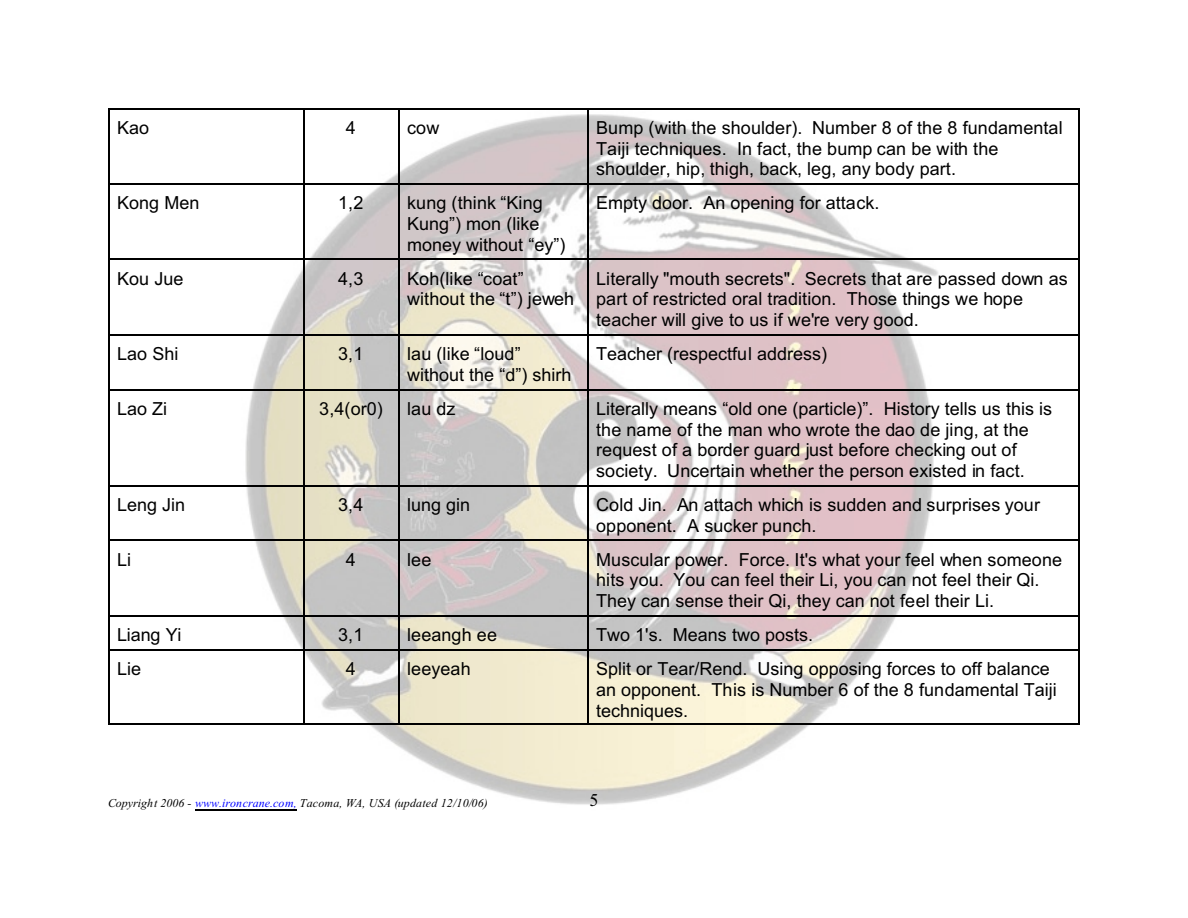
<style>
.page{position:relative;width:1188px;height:918px;background:#fff}
.page>*{position:absolute;margin:0;border:0;box-sizing:border-box;transform-origin:0 0}
.t1{font:18px/20.7px "Arial";letter-spacing:.005em;color:#000}
.t2{font:18px "Times New Roman";color:#000}
.t3{font:italic 12px "Times New Roman";color:#000}
.s1{color:#00f}
</style>
<div class="page">
<img style="left:240px;top:110px;width:707px;height:695px">
<hr style="left:195px;top:809px;width:102px;height:1px;background:#000">
<hr style="left:108px;top:108px;width:1px;height:75px;background:#000">
<hr style="left:108px;top:108px;width:196px;height:1px;background:#000">
<hr style="left:304px;top:108px;width:1px;height:75px;background:#000">
<hr style="left:304px;top:108px;width:94px;height:1px;background:#000">
<hr style="left:398px;top:108px;width:2px;height:75px;background:#000">
<hr style="left:398px;top:108px;width:189px;height:1px;background:#000">
<hr style="left:587px;top:108px;width:2px;height:75px;background:#000">
<hr style="left:1079px;top:108px;width:1px;height:75px;background:#000">
<hr style="left:587px;top:108px;width:493px;height:1px;background:#000">
<hr style="left:108px;top:183px;width:1px;height:76px;background:#000">
<hr style="left:108px;top:183px;width:196px;height:2px;background:#000">
<hr style="left:304px;top:183px;width:1px;height:76px;background:#000">
<hr style="left:304px;top:183px;width:94px;height:2px;background:#000">
<hr style="left:398px;top:183px;width:2px;height:76px;background:#000">
<hr style="left:398px;top:183px;width:189px;height:2px;background:#000">
<hr style="left:587px;top:183px;width:2px;height:76px;background:#000">
<hr style="left:1079px;top:183px;width:1px;height:76px;background:#000">
<hr style="left:587px;top:183px;width:493px;height:2px;background:#000">
<hr style="left:108px;top:259px;width:1px;height:75px;background:#000">
<hr style="left:108px;top:259px;width:196px;height:1px;background:#000">
<hr style="left:304px;top:259px;width:1px;height:75px;background:#000">
<hr style="left:304px;top:259px;width:94px;height:1px;background:#000">
<hr style="left:398px;top:259px;width:2px;height:75px;background:#000">
<hr style="left:398px;top:259px;width:189px;height:1px;background:#000">
<hr style="left:587px;top:259px;width:2px;height:75px;background:#000">
<hr style="left:1079px;top:259px;width:1px;height:75px;background:#000">
<hr style="left:587px;top:259px;width:493px;height:1px;background:#000">
<hr style="left:108px;top:334px;width:1px;height:55px;background:#000">
<hr style="left:108px;top:334px;width:196px;height:2px;background:#000">
<hr style="left:304px;top:334px;width:1px;height:55px;background:#000">
<hr style="left:304px;top:334px;width:94px;height:2px;background:#000">
<hr style="left:398px;top:334px;width:2px;height:55px;background:#000">
<hr style="left:398px;top:334px;width:189px;height:2px;background:#000">
<hr style="left:587px;top:334px;width:2px;height:55px;background:#000">
<hr style="left:1079px;top:334px;width:1px;height:55px;background:#000">
<hr style="left:587px;top:334px;width:493px;height:2px;background:#000">
<hr style="left:108px;top:389px;width:1px;height:96px;background:#000">
<hr style="left:108px;top:389px;width:196px;height:1px;background:#000">
<hr style="left:304px;top:389px;width:1px;height:96px;background:#000">
<hr style="left:304px;top:389px;width:94px;height:1px;background:#000">
<hr style="left:398px;top:389px;width:2px;height:96px;background:#000">
<hr style="left:398px;top:389px;width:189px;height:1px;background:#000">
<hr style="left:587px;top:389px;width:2px;height:96px;background:#000">
<hr style="left:1079px;top:389px;width:1px;height:96px;background:#000">
<hr style="left:587px;top:389px;width:493px;height:1px;background:#000">
<hr style="left:108px;top:485px;width:1px;height:55px;background:#000">
<hr style="left:108px;top:485px;width:196px;height:1px;background:#000">
<hr style="left:304px;top:485px;width:1px;height:55px;background:#000">
<hr style="left:304px;top:485px;width:94px;height:1px;background:#000">
<hr style="left:398px;top:485px;width:2px;height:55px;background:#000">
<hr style="left:398px;top:485px;width:189px;height:1px;background:#000">
<hr style="left:587px;top:485px;width:2px;height:55px;background:#000">
<hr style="left:1079px;top:485px;width:1px;height:55px;background:#000">
<hr style="left:587px;top:485px;width:493px;height:1px;background:#000">
<hr style="left:108px;top:540px;width:1px;height:75px;background:#000">
<hr style="left:108px;top:540px;width:196px;height:1px;background:#000">
<hr style="left:304px;top:540px;width:1px;height:75px;background:#000">
<hr style="left:304px;top:540px;width:94px;height:1px;background:#000">
<hr style="left:398px;top:540px;width:2px;height:75px;background:#000">
<hr style="left:398px;top:540px;width:189px;height:1px;background:#000">
<hr style="left:587px;top:540px;width:2px;height:75px;background:#000">
<hr style="left:1079px;top:540px;width:1px;height:75px;background:#000">
<hr style="left:587px;top:540px;width:493px;height:1px;background:#000">
<hr style="left:108px;top:615px;width:1px;height:34px;background:#000">
<hr style="left:108px;top:615px;width:196px;height:2px;background:#000">
<hr style="left:304px;top:615px;width:1px;height:34px;background:#000">
<hr style="left:304px;top:615px;width:94px;height:2px;background:#000">
<hr style="left:398px;top:615px;width:2px;height:34px;background:#000">
<hr style="left:398px;top:615px;width:189px;height:2px;background:#000">
<hr style="left:587px;top:615px;width:2px;height:34px;background:#000">
<hr style="left:1079px;top:615px;width:1px;height:34px;background:#000">
<hr style="left:587px;top:615px;width:493px;height:2px;background:#000">
<hr style="left:108px;top:649px;width:1px;height:75px;background:#000">
<hr style="left:108px;top:649px;width:196px;height:2px;background:#000">
<hr style="left:108px;top:723px;width:196px;height:1px;background:#000">
<hr style="left:304px;top:649px;width:1px;height:75px;background:#000">
<hr style="left:304px;top:649px;width:94px;height:2px;background:#000">
<hr style="left:304px;top:723px;width:94px;height:1px;background:#000">
<hr style="left:398px;top:649px;width:2px;height:75px;background:#000">
<hr style="left:398px;top:649px;width:189px;height:2px;background:#000">
<hr style="left:398px;top:723px;width:189px;height:1px;background:#000">
<hr style="left:587px;top:649px;width:2px;height:75px;background:#000">
<hr style="left:1079px;top:649px;width:1px;height:75px;background:#000">
<hr style="left:587px;top:649px;width:493px;height:2px;background:#000">
<hr style="left:587px;top:723px;width:493px;height:1px;background:#000">
<p class="t1" style="left:117px;top:119px;width:34px">Kao</p>
<p class="t1" style="left:346px;top:119px;width:12px">4</p>
<p class="t1" style="left:407px;top:119px;width:34px">cow</p>
<p class="t1" style="left:596px;top:119px;width:468px">Bump (with the shoulder). Number 8 of the 8 fundamental<br>Taiji techniques. In fact, the bump can be with the shoulder, hip, thigh, back, leg, any body part.</p>
<p class="t1" style="left:117px;top:194px;width:84px">Kong Men</p>
<p class="t1" style="left:338px;top:194px;width:27px">1,2</p>
<p class="t1" style="left:407px;top:194px;width:160px">kung (think “King<br>Kung”) mon (like money without “ey”)</p>
<p class="t1" style="left:596px;top:194px;width:285px">Empty door. An opening for attack.</p>
<p class="t1" style="left:117px;top:270px;width:68px">Kou Jue</p>
<p class="t1" style="left:338px;top:270px;width:27px">4,3</p>
<p class="t1" style="left:407px;top:270px;width:169px">Koh(like “coat” without the “t”) jeweh</p>
<p class="t1" style="left:596px;top:270px;width:473px">Literally "mouth secrets". Secrets that are passed down as part of restricted oral tradition. Those things we hope teacher will give to us if we're very good.</p>
<p class="t1" style="left:117px;top:345px;width:63px">Lao Shi</p>
<p class="t1" style="left:338px;top:345px;width:27px">3,1</p>
<p class="t1" style="left:407px;top:345px;width:166px">lau (like “loud” without the “d”) shirh</p>
<p class="t1" style="left:596px;top:345px;width:233px">Teacher (respectful address)</p>
<p class="t1" style="left:117px;top:400px;width:52px">Lao Zi</p>
<p class="t1" style="left:319px;top:400px;width:65px">3,4(or0)</p>
<p class="t1" style="left:407px;top:400px;width:50px">lau dz</p>
<p class="t1" style="left:596px;top:400px;width:458px">Literally means “old one (particle)”. History tells us this is the name of the man who wrote the dao de jing, at the request of a border guard just before checking out of society. Uncertain whether the person existed in fact.</p>
<p class="t1" style="left:117px;top:496px;width:70px">Leng Jin</p>
<p class="t1" style="left:338px;top:496px;width:27px">3,4</p>
<p class="t1" style="left:407px;top:496px;width:65px">lung gin</p>
<p class="t1" style="left:596px;top:496px;width:445px">Cold Jin. An attach which is sudden and surprises your opponent. A sucker punch.</p>
<p class="t1" style="left:117px;top:551px;width:16px">Li</p>
<p class="t1" style="left:346px;top:551px;width:12px">4</p>
<p class="t1" style="left:407px;top:551px;width:26px">lee</p>
<p class="t1" style="left:596px;top:551px;width:468px">Muscular power. Force. It's what your feel when someone hits you. You can feel their Li, you can not feel their Qi.<br>They can sense their Qi, they can not feel their Li.</p>
<p class="t1" style="left:117px;top:626px;width:66px">Liang Yi</p>
<p class="t1" style="left:338px;top:626px;width:27px">3,1</p>
<p class="t1" style="left:407px;top:626px;width:91px">leeangh ee</p>
<p class="t1" style="left:596px;top:626px;width:218px">Two 1's. Means two posts.</p>
<p class="t1" style="left:117px;top:660px;width:26px">Lie</p>
<p class="t1" style="left:346px;top:660px;width:12px">4</p>
<p class="t1" style="left:407px;top:660px;width:65px">leeyeah</p>
<p class="t1" style="left:596px;top:660px;width:462px">Split or Tear/Rend. Using opposing forces to off balance an opponent. This is Number 6 of the 8 fundamental Taiji techniques.</p>
<p class="t3" style="left:108px;top:799px;width:381px">Copyright 2006 - <span class="s1">www.ironcrane.com,</span> Tacoma, WA, USA (updated 12/10/06)</p>
<p class="t2" style="left:590px;top:794px;width:10px">5</p>
</div>
